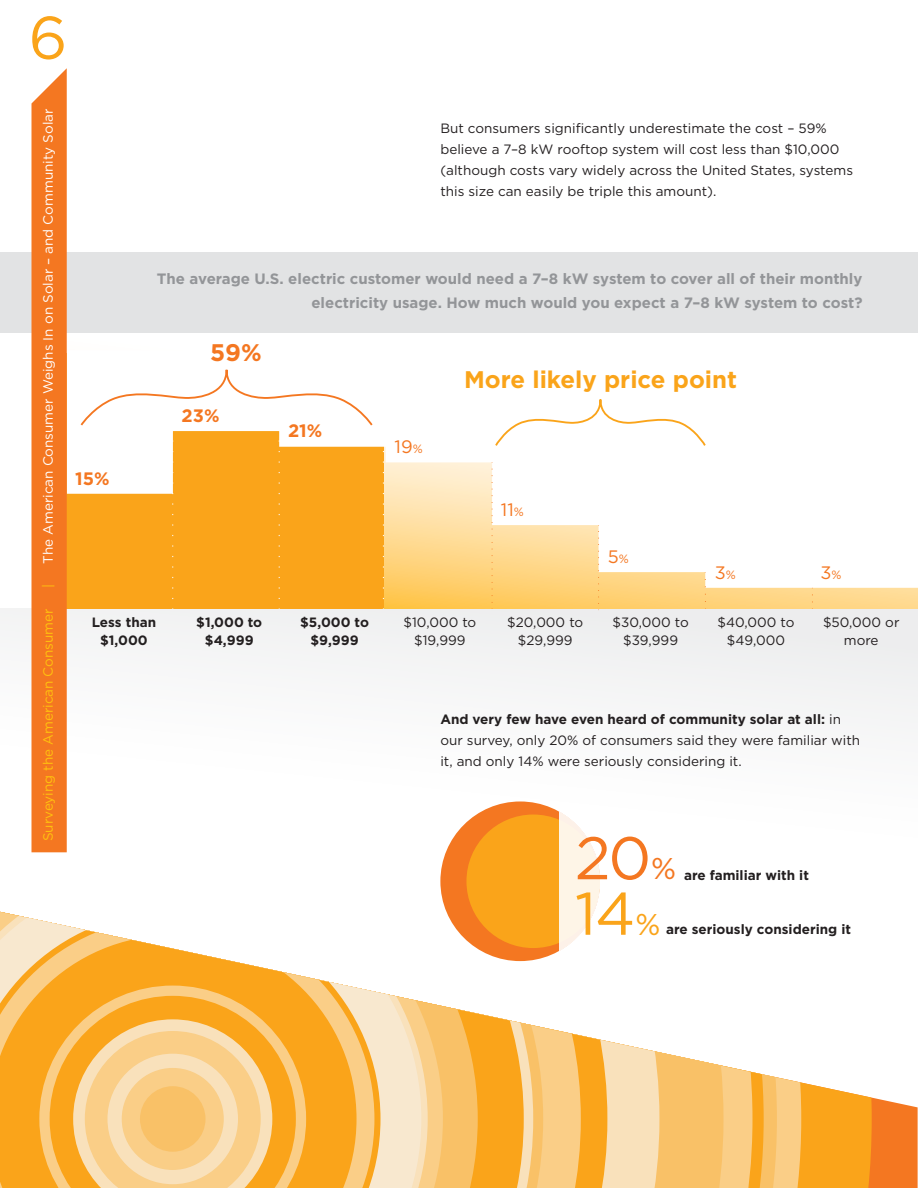
<style>
.page{position:relative;width:918px;height:1188px;background:#fff}
.page>*{position:absolute;margin:0;border:0;box-sizing:border-box;transform-origin:0 0}
.t1{font:60px/55.5px "Gotham";color:#f47721}
.t2{font:60px "Gotham";color:#faa41a}
.t3{font:700 24px "Gotham";color:#faa41a}
.t4{font:700 24px "Gotham";color:#f47721}
.t5{font:18px "Gotham";color:#f47721}
.t6{font:700 18px "Gotham";color:#f47721}
.t7{font:700 15px/24px "Gotham";color:#939598;text-align:right}
.t8{font:13.5px/18px "Gotham";color:#231f20;text-align:center}
.t9{font:700 13.5px/18px "Gotham";color:#231f20;text-align:center}
.t10{font:13.5px "Gotham";color:#fff}
.t11{font:13.5px "Gotham";color:#ffc20e}
.s1{font-size:12px}
.s2{font-weight:700}
.s3{font-size:30px}
.s4{color:#faa41a}
.s5{font-size:30px;color:#faa41a}
</style>
<div class="page">
<div style="left:0;top:609px;width:918px;height:572px;background:linear-gradient(to right,#fcfcfc,#f9f8f5)"></div>
<svg style="left:384px;top:588px;width:534px;height:21px;background:#fed073"></svg>
<div style="left:58px;top:353px;width:326px;height:256px;background:#faa41a"></div>
<div style="left:440px;top:801px;width:160px;height:160px;background:#f47721;border-radius:50%"></div>
<div style="left:466px;top:815px;width:134px;height:133px;background:#faa41a;border-radius:50%"></div>
<svg style="left:67px;top:353px;width:851px;height:235px"></svg>
<svg style="left:560px;top:812px;width:40px;height:100px;fill:#fef5e7"></svg>
<svg style="left:492px;top:462px;width:1px;height:141px"></svg>
<svg style="left:598px;top:525px;width:1px;height:79px"></svg>
<svg style="left:705px;top:572px;width:1px;height:30px"></svg>
<svg style="left:812px;top:588px;width:1px;height:14px"></svg>
<div style="left:80px;top:332px;width:293px;height:94px;background:#fff"></div>
<div style="left:404px;top:370px;width:393px;height:22px;background:#fff"></div>
<svg style="left:495px;top:398px;width:211px;height:48px"></svg>
<div style="left:0;top:252px;width:918px;height:80px;background:#e2e3e4"></div>
<div style="left:32px;top:68px;width:35px;height:784px;background:#f47721"></div>
<svg style="left:872px;top:1097px;width:46px;height:91px;background:#f48030"></svg>
<svg style="left:801px;top:1082px;width:71px;height:106px;background:#faaa2b"></svg>
<svg style="left:777px;top:1077px;width:24px;height:111px;background:#facd86"></svg>
<svg style="left:723px;top:1066px;width:30px;height:122px;background:#facc83"></svg>
<div style="left:659px;top:1052px;width:64px;height:136px;background:#f9c167"></div>
<svg style="left:607px;top:1041px;width:52px;height:147px;background:#f9e1bb"></svg>
<svg style="left:581px;top:912px;width:26px;height:276px"></svg>
<svg style="left:543px;top:912px;width:38px;height:276px;fill:#face87"></svg>
<svg style="left:478px;top:919px;width:46px;height:269px;fill:#faa41a"></svg>
<svg style="left:443px;top:912px;width:35px;height:276px;fill:#f9c167"></svg>
<svg style="left:428px;top:1003px;width:15px;height:185px;background:#f9c97b"></svg>
<svg style="left:381px;top:993px;width:40px;height:195px;background:#f8e5c7"></svg>
<svg style="left:0;top:912px;width:381px;height:276px"></svg>
<svg style="left:0;top:917px;width:374px;height:271px"></svg>
<svg style="left:0;top:935px;width:357px;height:253px;fill:#faa41a"></svg>
<svg style="left:39px;top:986px;width:267px;height:202px;background:#fab13d"></svg>
<svg style="left:50px;top:996px;width:246px;height:192px;background:#f9ac31"></svg>
<svg style="left:73px;top:1019px;width:199px;height:169px;background:#f9c879"></svg>
<div style="left:107px;top:1054px;width:131px;height:130px;background:#f9e1bb;border-radius:50%"></div>
<div style="left:122px;top:1068px;width:102px;height:102px;background:#face87;border-radius:50%"></div>
<div style="left:140px;top:1086px;width:66px;height:66px;background:#f9c167;border-radius:50%"></div>
<h1 class="t2" style="left:29px;top:4px;width:40px">6</h1>
<p class="t10" style="left:41px;top:564px;width:457px;rotate:-90deg">The American Consumer Weighs In on Solar – and Community Solar</p>
<p class="t11" style="left:41px;top:588px;width:6px;rotate:-90deg">|</p>
<p class="t11" style="left:41px;top:841px;width:234px;rotate:-90deg">Surveying the American Consumer</p>
<p class="t8" style="left:440px;top:117px;width:414px;line-height:21px;text-align:left">But consumers significantly underestimate the cost – 59% believe a 7–8 kW rooftop system will cost less than $10,000 (although costs vary widely across the United States, systems this size can easily be triple this amount).</p>
<p class="t7" style="left:157px;top:266px;width:707px">The average U.S. electric customer would need a 7–8 kW system to cover all of their monthly electricity usage. How much would you expect a 7–8 kW system to cost?</p>
<h3 class="t6" style="left:75px;top:468px;width:36px">15%</h3>
<h2 class="t4" style="left:210px;top:339px;width:53px">59%</h2>
<h3 class="t6" style="left:182px;top:405px;width:39px">23%</h3>
<h3 class="t6" style="left:288px;top:421px;width:36px">21%</h3>
<h3 class="t5" style="left:395px;top:436px;width:30px">19<span class="s1">%</span></h3>
<h2 class="t3" style="left:464px;top:365px;width:275px">More likely price point</h2>
<h3 class="t5" style="left:501px;top:500px;width:24px">11<span class="s1">%</span></h3>
<h3 class="t5" style="left:608px;top:547px;width:23px">5<span class="s1">%</span></h3>
<h3 class="t5" style="left:715px;top:563px;width:23px">3<span class="s1">%</span></h3>
<h3 class="t5" style="left:820px;top:563px;width:23px">3<span class="s1">%</span></h3>
<p class="t9" style="left:92px;top:613px;width:66px">Less than $1,000</p>
<p class="t9" style="left:196px;top:613px;width:67px">$1,000 to $4,999</p>
<p class="t9" style="left:300px;top:613px;width:70px">$5,000 to $9,999</p>
<p class="t8" style="left:404px;top:613px;width:74px">$10,000 to $19,999</p>
<p class="t8" style="left:507px;top:613px;width:78px">$20,000 to $29,999</p>
<p class="t8" style="left:612px;top:613px;width:78px">$30,000 to $39,999</p>
<p class="t8" style="left:717px;top:613px;width:79px">$40,000 to $49,000</p>
<p class="t8" style="left:823px;top:613px;width:78px">$50,000 or more</p>
<p class="t8" style="left:440px;top:708px;width:421px;line-height:21px;text-align:left"><span class="s2">And very few have even heard of community solar at all:</span> in our survey, only 20% of consumers said they were familiar with it, and only 14% were seriously considering it.</p>
<h1 class="t1" style="left:575px;top:829px;width:103px">20<span class="s3">%<br></span><span class="s4">14</span><span class="s5">%</span></h1>
<p class="t9" style="left:684px;top:866px;width:126px">are familiar with it</p>
<p class="t9" style="left:666px;top:920px;width:187px">are seriously considering it</p>
</div>
